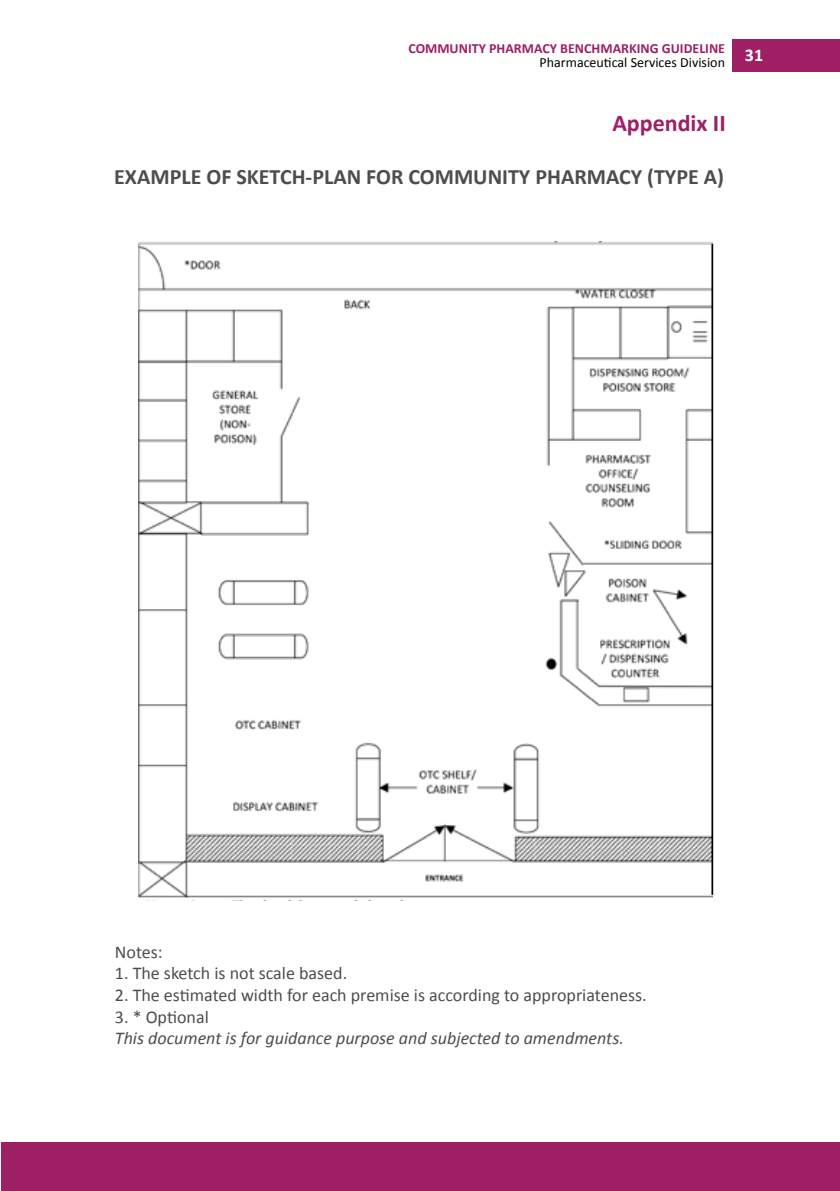
<style>
.page{position:relative;width:840px;height:1191px;background:#fff}
.page>*{position:absolute;margin:0;border:0;box-sizing:border-box;transform-origin:0 0}
.t1{font:700 24px "Calibri";color:#9e1f63}
.t2{font:700 22px "Calibri";color:#4d4d4f}
.t3{font:18px "Calibri";color:#4d4d4f}
.t4{font:italic 18px "Calibri";color:#4d4d4f}
.t5{font:700 14px/14px "Calibri";color:#9e1f63}
.s1{font-weight:400;color:#000}
</style>
<div class="page">
<div style="left:731px;top:40px;width:108px;height:32px;background:#9e1f63"></div>
<div style="left:1px;top:1142px;width:838px;height:49px;background:#9e1f63"></div>
<img style="left:138px;top:242px;width:574px;height:657px">
<hr style="left:711px;top:244px;width:1px;height:651px;background:#000">
<p class="t5" style="left:539px;top:41px;width:225px;text-indent:-131px">COMMUNITY PHARMACY BENCHMARKING GUIDELINE<br><span class="s1">Pharmaceutical Services Division</span> <sup>31</sup></p>
<h1 class="t1" style="left:612px;top:108px;width:115px">Appendix II</h1>
<p class="t2" style="left:114px;top:163px;width:611px">EXAMPLE OF SKETCH-PLAN FOR COMMUNITY PHARMACY (TYPE A)</p>
<p class="t3" style="left:115px;top:940px;width:49px">Notes:</p>
<p class="t3" style="left:115px;top:962px;width:234px">1. The sketch is not scale based.</p>
<p class="t3" style="left:115px;top:983px;width:533px">2. The estimated width for each premise is according to appropriateness.</p>
<p class="t3" style="left:115px;top:1005px;width:95px">3. * Optional</p>
<p class="t4" style="left:115px;top:1026px;width:510px">This document is for guidance purpose and subjected to amendments.</p>
</div>
